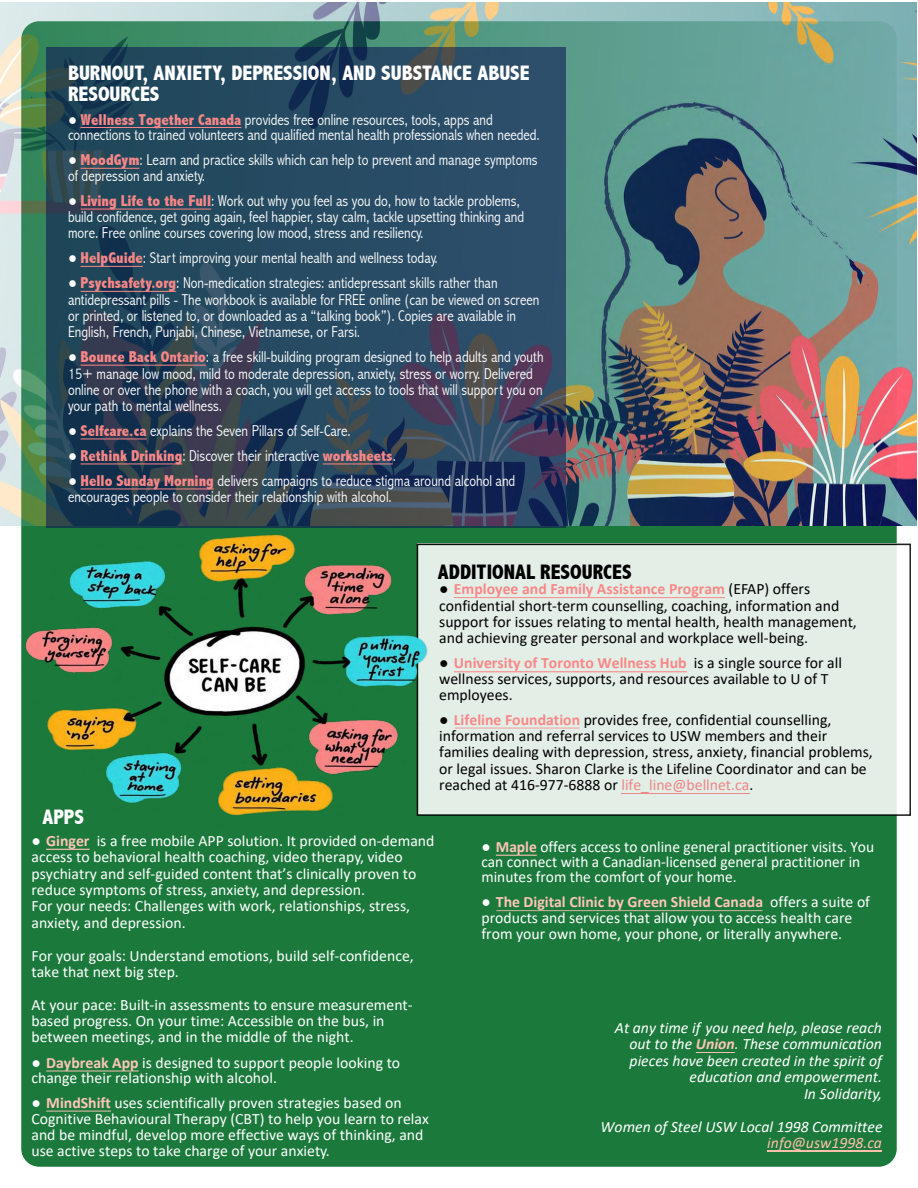
<style>
.page{position:relative;width:918px;height:1188px;background:#fff}
.page>*{position:absolute;margin:0;border:0;box-sizing:border-box;transform-origin:0 0}
.t1{font:800 condensed 21px/21px "Abadi";color:#fff}
.t2{font:800 condensed 21px "Abadi";color:#000}
.t3{font:300 condensed 15.75px/16.2px "Abadi";color:#fff}
.t4{font:15.75px/16.4px "Calibri";color:#fff}
.t5{font:15.75px/16.2px "Calibri";color:#000}
.t6{font:italic 15.75px/16.5px "Calibri";color:#fff;text-align:right}
.t7{font:italic 15.75px "Calibri";color:#ffbfaa}
.s1{font-family:"Arial";font-weight:900;font-stretch:normal}
.s2{font-weight:800;color:#f98787}
.s3{font-family:"Arial";font-weight:900}
.s4{font-weight:700;color:#f98787}
.s5{color:#ee8686}
.s6{font-weight:700;color:#ffc5b9}
</style>
<div class="page">
<div style="left:21px;top:21px;width:876px;height:1146px;background:#1b793b;border-radius:18px"></div>
<div style="left:417px;top:543px;width:493px;height:272px;background:#e3eee7"></div>
<div style="left:417px;top:544px;width:494px;height:272px;border:2px solid #000"></div>
<img style="left:0;top:3px;width:917px;height:522px">
<svg style="left:47px;top:47px;width:519px;height:480px;background:#29455d"></svg>
<hr style="left:81px;top:489px;width:133px;height:1px;background:#f98787">
<hr style="left:323px;top:464px;width:70px;height:1px;background:#f98787">
<hr style="left:81px;top:464px;width:101px;height:1px;background:#f98787">
<hr style="left:81px;top:439px;width:66px;height:1px;background:#f98787">
<hr style="left:81px;top:365px;width:125px;height:1px;background:#f98787">
<hr style="left:81px;top:291px;width:95px;height:1px;background:#f98787">
<hr style="left:81px;top:266px;width:62px;height:1px;background:#f98787">
<hr style="left:81px;top:209px;width:130px;height:1px;background:#f98787">
<hr style="left:81px;top:168px;width:59px;height:1px;background:#f98787">
<hr style="left:81px;top:127px;width:160px;height:1px;background:#f98787">
<hr style="left:46px;top:1111px;width:65px;height:1px;background:#ffc5b9">
<hr style="left:46px;top:1071px;width:93px;height:1px;background:#ffc5b9">
<hr style="left:46px;top:849px;width:44px;height:1px;background:#ffc5b9">
<hr style="left:621px;top:793px;width:128px;height:1px;background:#ee8686">
<hr style="left:455px;top:727px;width:124px;height:2px;background:#f98787">
<hr style="left:454px;top:671px;width:233px;height:1px;background:#f98787">
<hr style="left:454px;top:597px;width:271px;height:1px;background:#f98787">
<hr style="left:496px;top:910px;width:267px;height:1px;background:#ffc5b9">
<hr style="left:496px;top:855px;width:41px;height:1px;background:#ffc5b9">
<hr style="left:767px;top:1151px;width:115px;height:1px;background:#ffbfaa">
<hr style="left:696px;top:1052px;width:39px;height:1px;background:#ffc5b9">
<img style="left:22px;top:522px;width:406px;height:294px">
<h1 class="t1" style="left:68px;top:63px;width:463px">BURNOUT, ANXIETY, DEPRESSION, AND SUBSTANCE ABUSE<br>RESOURCES</h1>
<p class="t3" style="left:68px;top:111px;width:473px;line-height:15.8px"><span class="s1">●</span> <span class="s2">Wellness Together Canada</span> provides free online resources, tools, apps and connections to trained volunteers and qualified mental health professionals when needed.</p>
<p class="t3" style="left:68px;top:152px;width:471px;line-height:15.8px"><span class="s1">●</span> <span class="s2">MoodGym</span>: Learn and practice skills which can help to prevent and manage symptoms of depression and anxiety.</p>
<p class="t3" style="left:68px;top:193px;width:458px"><span class="s1">●</span> <span class="s2">Living Life to the Full</span>: Work out why you feel as you do, how to tackle problems, build confidence, get going again, feel happier, stay calm, tackle upsetting thinking and more. Free online courses covering low mood, stress and resiliency.</p>
<p class="t3" style="left:68px;top:250px;width:371px"><span class="s1">●</span> <span class="s2">HelpGuide</span>: Start improving your mental health and wellness today.</p>
<p class="t3" style="left:68px;top:275px;width:473px"><span class="s1">●</span> <span class="s2">Psychsafety.org</span>: Non-medication strategies: antidepressant skills rather than antidepressant pills - The workbook is available for FREE online (can be viewed on screen or printed, or listened to, or downloaded as a “talking book”). Copies are available in English, French, Punjabi, Chinese, Vietnamese, or Farsi.</p>
<p class="t3" style="left:68px;top:349px;width:477px"><span class="s1">●</span> <span class="s2">Bounce Back Ontario</span>: a free skill-building program designed to help adults and youth 15+ manage low mood, mild to moderate depression, anxiety, stress or worry. Delivered online or over the phone with a coach, you will get access to tools that will support you on your path to mental wellness.</p>
<p class="t3" style="left:68px;top:423px;width:284px"><span class="s1">●</span> <span class="s2">Selfcare.ca</span> explains the Seven Pillars of Self-Care.</p>
<p class="t3" style="left:68px;top:448px;width:329px"><span class="s1">●</span> <span class="s2">Rethink Drinking</span>: Discover their interactive <span class="s2">worksheets</span>.</p>
<p class="t3" style="left:68px;top:473px;width:449px;line-height:15.8px"><span class="s1">●</span> <span class="s2">Hello Sunday Morning</span> delivers campaigns to reduce stigma around alcohol and encourages people to consider their relationship with alcohol.</p>
<h1 class="t2" style="left:438px;top:560px;width:195px">ADDITIONAL RESOURCES</h1>
<h1 class="t1" style="left:43px;top:806px;width:43px">APPS</h1>
<p class="t5" style="left:439px;top:581px;width:419px"><span class="s3">●</span> <span class="s4">Employee and Family Assistance Program</span> (EFAP) offers confidential short-term counselling, coaching, information and support for issues relating to mental health, health management, and achieving greater personal and workplace well-being.</p>
<p class="t5" style="left:439px;top:655px;width:404px;line-height:15.8px"><span class="s3">●</span> <span class="s4">University of Toronto Wellness Hub</span> is a single source for all wellness services, supports, and resources available to U of T employees.</p>
<p class="t5" style="left:439px;top:711px;width:435px"><span class="s3">●</span> <span class="s4">Lifeline</span> <span class="s4">Foundation</span> provides free, confidential counselling, information and referral services to USW members and their families dealing with depression, stress, anxiety, financial problems, or legal issues. Sharon Clarke is the Lifeline Coordinator and can be reached at 416-977-6888 or <span class="s5">life_line@bellnet.ca</span>.</p>
<p class="t4" style="left:31px;top:832px;width:404px"><span class="s3">●</span> <span class="s6">Ginger</span> is a free mobile APP solution. It provided on-demand access to behavioral health coaching, video therapy, video psychiatry and self-guided content that’s clinically proven to reduce symptoms of stress, anxiety, and depression.<br>For your needs: Challenges with work, relationships, stress, anxiety, and depression.</p>
<p class="t4" style="left:31px;top:947px;width:384px">For your goals: Understand emotions, build self-confidence, take that next big step.</p>
<p class="t4" style="left:31px;top:996px;width:383px">At your pace: Built-in assessments to ensure measurement&shy;based progress. On your time: Accessible on the bus, in between meetings, and in the middle of the night.</p>
<p class="t4" style="left:31px;top:1055px;width:370px;line-height:15.1px"><span class="s3">●</span> <span class="s6">Daybreak App</span> is designed to support people looking to change their relationship with alcohol.</p>
<p class="t4" style="left:31px;top:1094px;width:399px"><span class="s3">●</span> <span class="s6">MindShift</span> uses scientifically proven strategies based on Cognitive Behavioural Therapy (CBT) to help you learn to relax and be mindful, develop more effective ways of thinking, and use active steps to take charge of your anxiety.</p>
<p class="t4" style="left:481px;top:839px;width:394px;line-height:15.3px"><span class="s3">●</span> <span class="s6">Maple</span> offers access to online general practitioner visits. You can connect with a Canadian-licensed general practitioner in minutes from the comfort of your home.</p>
<p class="t4" style="left:481px;top:894px;width:390px;line-height:15.8px"><span class="s3">●</span> <span class="s6">The Digital Clinic by Green Shield Canada</span> offers a suite of products and services that allow you to access health care from your own home, your phone, or literally anywhere.</p>
<p class="t6" style="left:615px;top:1018px;width:269px">At any time if you need help, please reach out to the <span class="s6">Union</span>. These communication pieces have been created in the spirit of education and empowerment.<br>In Solidarity,</p>
<p class="t6" style="left:601px;top:1117px;width:284px">Women of Steel USW Local 1998 Committee</p>
<p class="t7" style="left:767px;top:1132px;width:116px">info@usw1998.ca</p>
</div>
